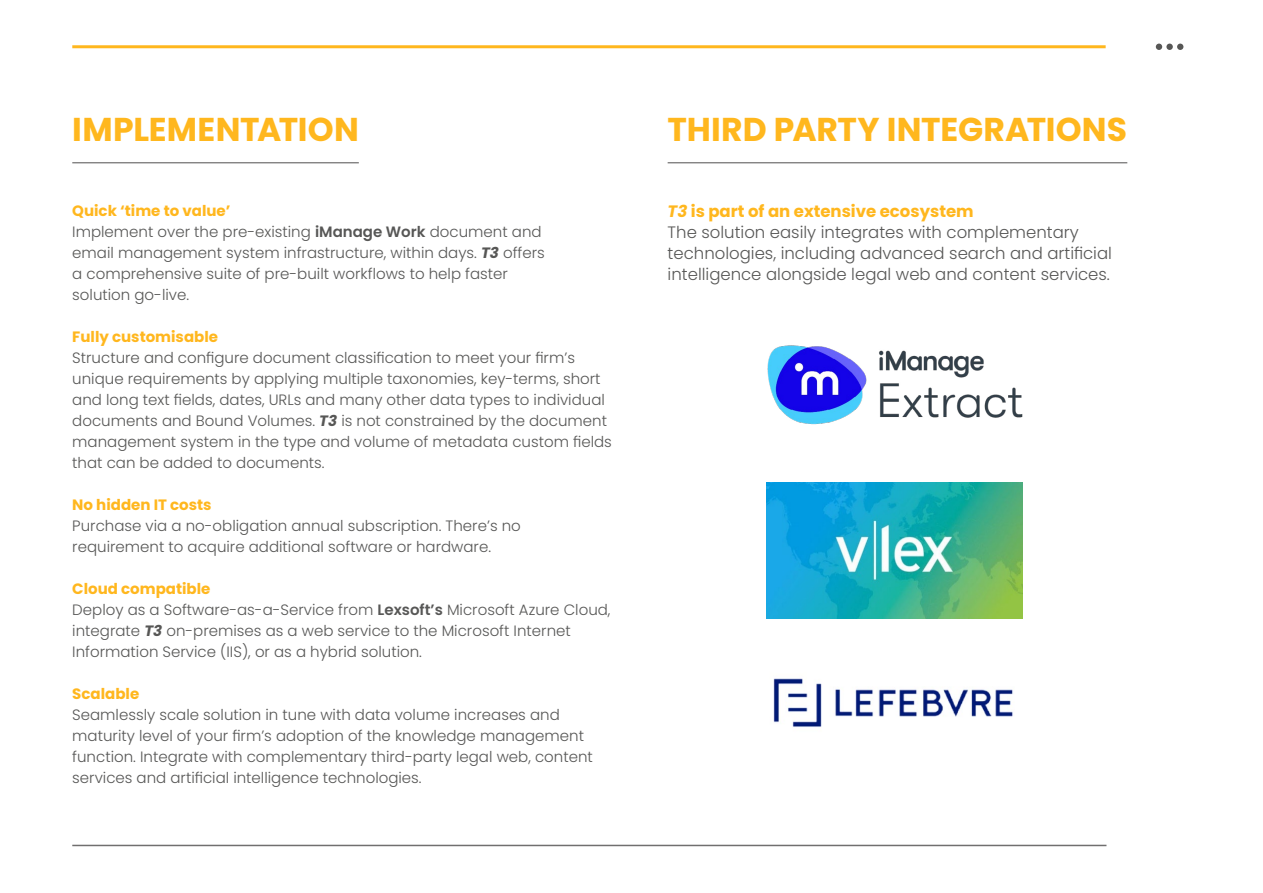
<style>
.page{position:relative;width:1263px;height:893px;background:#fff}
.page>*{position:absolute;margin:0;border:0;box-sizing:border-box;transform-origin:0 0}
.t1{font:700 33px "Poppins";color:#ffb71e}
.t2{font:300 16.5px/21px "Poppins";color:#575756}
.t3{font:300 15px/21px "Poppins";color:#575756}
.t4{font:700 15px "Poppins";color:#ffb71e}
.s1{font-weight:700;color:#ffb71e}
.s2{font-weight:600}
.s3{font-weight:700;font-style:italic}
.s4{font-weight:700;font-style:italic;color:#ffb71e}
</style>
<div class="page">
<hr style="left:72px;top:845px;width:1034px;height:1px;background:#706f6f">
<hr style="left:72px;top:45px;width:1034px;height:3px;background:#ffb71e">
<svg style="left:1156px;top:44px;width:6px;height:6px"></svg>
<div style="left:1166px;top:44px;width:7px;height:6px;background:#575756;border-radius:50%"></div>
<svg style="left:1177px;top:44px;width:6px;height:6px"></svg>
<hr style="left:72px;top:162px;width:287px;height:1px;background:#646363">
<hr style="left:668px;top:162px;width:459px;height:1px;background:#646363">
<img style="left:767px;top:483px;width:255px;height:136px">
<img style="left:773px;top:678px;width:240px;height:49px">
<img style="left:767px;top:345px;width:256px;height:80px">
<h1 class="t1" style="left:72px;top:110px;width:288px">IMPLEMENTATION</h1>
<p class="t3" style="left:72px;top:200px;width:474px"><span class="s1">Quick ‘time to value’<br></span>Implement over the pre-existing <span class="s2">iManage Work</span> document and email management system infrastructure, within days. <span class="s3">T3</span> offers a comprehensive suite of pre-built workflows to help faster solution go-live.</p>
<p class="t4" style="left:72px;top:328px;width:147px">Fully customisable</p>
<p class="t3" style="left:72px;top:347px;width:541px">Structure and configure document classification to meet your firm’s unique requirements by applying multiple taxonomies, key-terms, short and long text fields, dates, URLs and many other data types to individual documents and Bound Volumes. <span class="s3">T3</span> is not constrained by the document management system in the type and volume of metadata custom fields that can be added to documents.</p>
<p class="t4" style="left:72px;top:496px;width:141px">No hidden IT costs</p>
<p class="t3" style="left:72px;top:515px;width:450px">Purchase via a no-obligation annual subscription. There’s no requirement to acquire additional software or hardware.</p>
<p class="t3" style="left:72px;top:578px;width:540px"><span class="s1">Cloud compatible<br></span>Deploy as a Software-as-a-Service from <span class="s2">Lexsoft’s</span> Microsoft Azure Cloud, integrate <span class="s3">T3</span> on-premises as a web service to the Microsoft Internet Information Service (IIS), or as a hybrid solution.</p>
<p class="t4" style="left:72px;top:685px;width:68px">Scalable</p>
<p class="t3" style="left:72px;top:704px;width:522px">Seamlessly scale solution in tune with data volume increases and maturity level of your firm’s adoption of the knowledge management function. Integrate with complementary third-party legal web, content services and artificial intelligence technologies.</p>
<h1 class="t1" style="left:668px;top:110px;width:461px">THIRD PARTY INTEGRATIONS</h1>
<p class="t2" style="left:668px;top:201px;width:446px"><span class="s4">T3</span> <span class="s1">is part of an extensive ecosystem<br></span>The solution easily integrates with complementary technologies, including advanced search and artificial intelligence alongside legal web and content services.</p>
</div>
